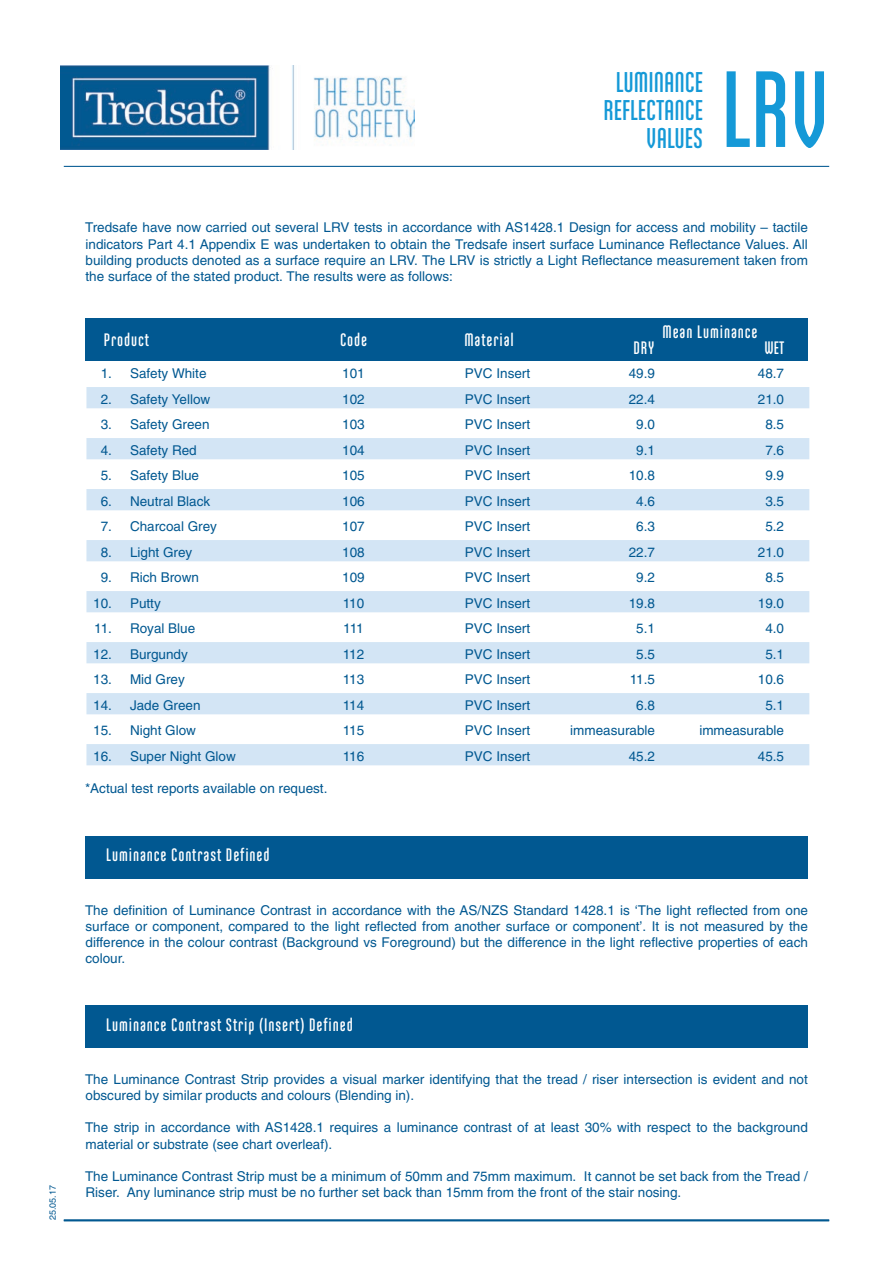
<style>
.page{position:relative;width:893px;height:1263px;background:#fff}
.page>*{position:absolute;margin:0;border:0;box-sizing:border-box;transform-origin:0 0}
.t1{font:700 108px "Ando";color:#1599d7}
.t2{font:700 28.5px/28px "Ando";color:#1599d7;text-align:right}
.t3{font:700 18px "Ando";letter-spacing:.05em;color:#fff}
.t4{font:13.5px/16.2px "Helvetica";color:#015891}
.t5{font:9px "Helvetica";color:#015891}
</style>
<div class="page">
<div style="left:86px;top:387px;width:723px;height:21px;background:#d3e5f5"></div>
<div style="left:86px;top:438px;width:723px;height:21px;background:#d3e5f5"></div>
<div style="left:86px;top:489px;width:723px;height:21px;background:#d3e5f5"></div>
<div style="left:86px;top:540px;width:723px;height:21px;background:#d3e5f5"></div>
<div style="left:86px;top:591px;width:723px;height:21px;background:#d3e5f5"></div>
<div style="left:86px;top:642px;width:723px;height:21px;background:#d3e5f5"></div>
<div style="left:86px;top:693px;width:723px;height:21px;background:#d3e5f5"></div>
<div style="left:86px;top:744px;width:723px;height:21px;background:#d3e5f5"></div>
<img style="left:61px;top:65px;width:354px;height:84px">
<hr style="left:64px;top:1219px;width:765px;height:2px;background:#015891">
<div style="left:85px;top:319px;width:723px;height:42px;background:#015891"></div>
<div style="left:85px;top:836px;width:723px;height:42px;background:#015891"></div>
<div style="left:85px;top:1005px;width:723px;height:42px;background:#015891"></div>
<hr style="left:64px;top:166px;width:765px;height:1px;background:#015891">
<h2 class="t2" style="left:603px;top:69px;width:101px">LUMINANCE<br>REFLECTANCE<br>VALUES</h2>
<h1 class="t1" style="left:721px;top:53px;width:109px">LRV</h1>
<p class="t5" style="left:47px;top:1220px;width:37px;rotate:-90deg">25.05.17</p>
<p class="t4" style="left:85px;top:219px;width:724px;text-align:justify">Tredsafe have now carried out several LRV tests in accordance with AS1428.1 Design for access and mobility – tactile indicators Part 4.1 Appendix E was undertaken to obtain the Tredsafe insert surface Luminance Reflectance Values. All building products denoted as a surface require an LRV. The LRV is strictly a Light Reflectance measurement taken from the surface of the stated product. The results were as follows:</p>
<h3 class="t3" style="left:104px;top:331px;width:47px">Product</h3>
<h3 class="t3" style="left:340px;top:331px;width:29px">Code</h3>
<h3 class="t3" style="left:464px;top:331px;width:51px">Material</h3>
<h3 class="t3" style="left:663px;top:323px;width:96px">Mean Luminance</h3>
<h3 class="t3" style="left:633px;top:339px;width:23px">DRY</h3>
<h3 class="t3" style="left:765px;top:339px;width:21px">WET</h3>
<p class="t4" style="left:101px;top:365px;width:107px">1. Safety White</p>
<p class="t4" style="left:342px;top:365px;width:24px">101</p>
<p class="t4" style="left:465px;top:365px;width:67px">PVC Insert</p>
<p class="t4" style="left:629px;top:365px;width:28px">49.9</p>
<p class="t4" style="left:758px;top:365px;width:28px">48.7</p>
<p class="t4" style="left:101px;top:391px;width:111px">2. Safety Yellow</p>
<p class="t4" style="left:342px;top:391px;width:24px">102</p>
<p class="t4" style="left:465px;top:391px;width:67px">PVC Insert</p>
<p class="t4" style="left:629px;top:391px;width:28px">22.4</p>
<p class="t4" style="left:758px;top:391px;width:28px">21.0</p>
<p class="t4" style="left:101px;top:416px;width:110px">3. Safety Green</p>
<p class="t4" style="left:342px;top:416px;width:24px">103</p>
<p class="t4" style="left:465px;top:416px;width:67px">PVC Insert</p>
<p class="t4" style="left:636px;top:416px;width:20px">9.0</p>
<p class="t4" style="left:765px;top:416px;width:20px">8.5</p>
<p class="t4" style="left:101px;top:442px;width:98px">4. Safety Red</p>
<p class="t4" style="left:342px;top:442px;width:24px">104</p>
<p class="t4" style="left:465px;top:442px;width:67px">PVC Insert</p>
<p class="t4" style="left:636px;top:442px;width:20px">9.1</p>
<p class="t4" style="left:765px;top:442px;width:20px">7.6</p>
<p class="t4" style="left:101px;top:467px;width:100px">5. Safety Blue</p>
<p class="t4" style="left:342px;top:467px;width:24px">105</p>
<p class="t4" style="left:465px;top:467px;width:67px">PVC Insert</p>
<p class="t4" style="left:629px;top:467px;width:28px">10.8</p>
<p class="t4" style="left:765px;top:467px;width:20px">9.9</p>
<p class="t4" style="left:101px;top:493px;width:111px">6. Neutral Black</p>
<p class="t4" style="left:342px;top:493px;width:24px">106</p>
<p class="t4" style="left:465px;top:493px;width:67px">PVC Insert</p>
<p class="t4" style="left:636px;top:493px;width:20px">4.6</p>
<p class="t4" style="left:765px;top:493px;width:20px">3.5</p>
<p class="t4" style="left:101px;top:518px;width:118px">7. Charcoal Grey</p>
<p class="t4" style="left:342px;top:518px;width:24px">107</p>
<p class="t4" style="left:465px;top:518px;width:67px">PVC Insert</p>
<p class="t4" style="left:636px;top:518px;width:20px">6.3</p>
<p class="t4" style="left:765px;top:518px;width:20px">5.2</p>
<p class="t4" style="left:101px;top:544px;width:93px">8. Light Grey</p>
<p class="t4" style="left:342px;top:544px;width:24px">108</p>
<p class="t4" style="left:465px;top:544px;width:67px">PVC Insert</p>
<p class="t4" style="left:629px;top:544px;width:28px">22.7</p>
<p class="t4" style="left:758px;top:544px;width:28px">21.0</p>
<p class="t4" style="left:101px;top:569px;width:100px">9. Rich Brown</p>
<p class="t4" style="left:342px;top:569px;width:24px">109</p>
<p class="t4" style="left:465px;top:569px;width:67px">PVC Insert</p>
<p class="t4" style="left:636px;top:569px;width:20px">9.2</p>
<p class="t4" style="left:765px;top:569px;width:20px">8.5</p>
<p class="t4" style="left:93px;top:595px;width:69px">10. Putty</p>
<p class="t4" style="left:343px;top:595px;width:23px">110</p>
<p class="t4" style="left:465px;top:595px;width:67px">PVC Insert</p>
<p class="t4" style="left:629px;top:595px;width:28px">19.8</p>
<p class="t4" style="left:758px;top:595px;width:28px">19.0</p>
<p class="t4" style="left:94px;top:620px;width:103px">11. Royal Blue</p>
<p class="t4" style="left:343px;top:620px;width:22px">111</p>
<p class="t4" style="left:465px;top:620px;width:67px">PVC Insert</p>
<p class="t4" style="left:636px;top:620px;width:20px">5.1</p>
<p class="t4" style="left:765px;top:620px;width:20px">4.0</p>
<p class="t4" style="left:93px;top:646px;width:96px">12. Burgundy</p>
<p class="t4" style="left:343px;top:646px;width:23px">112</p>
<p class="t4" style="left:465px;top:646px;width:67px">PVC Insert</p>
<p class="t4" style="left:636px;top:646px;width:20px">5.5</p>
<p class="t4" style="left:765px;top:646px;width:20px">5.1</p>
<p class="t4" style="left:93px;top:671px;width:93px">13. Mid Grey</p>
<p class="t4" style="left:343px;top:671px;width:23px">113</p>
<p class="t4" style="left:465px;top:671px;width:67px">PVC Insert</p>
<p class="t4" style="left:630px;top:671px;width:27px">11.5</p>
<p class="t4" style="left:758px;top:671px;width:28px">10.6</p>
<p class="t4" style="left:93px;top:697px;width:109px">14. Jade Green</p>
<p class="t4" style="left:343px;top:697px;width:23px">114</p>
<p class="t4" style="left:465px;top:697px;width:67px">PVC Insert</p>
<p class="t4" style="left:636px;top:697px;width:20px">6.8</p>
<p class="t4" style="left:765px;top:697px;width:20px">5.1</p>
<p class="t4" style="left:93px;top:722px;width:104px">15. Night Glow</p>
<p class="t4" style="left:343px;top:722px;width:23px">115</p>
<p class="t4" style="left:465px;top:722px;width:67px">PVC Insert</p>
<p class="t4" style="left:570px;top:722px;width:86px">immeasurable</p>
<p class="t4" style="left:699px;top:722px;width:86px">immeasurable</p>
<p class="t4" style="left:93px;top:748px;width:144px">16. Super Night Glow</p>
<p class="t4" style="left:343px;top:748px;width:23px">116</p>
<p class="t4" style="left:465px;top:748px;width:67px">PVC Insert</p>
<p class="t4" style="left:629px;top:748px;width:28px">45.2</p>
<p class="t4" style="left:758px;top:748px;width:28px">45.5</p>
<p class="t4" style="left:85px;top:780px;width:244px">*Actual test reports available on request.</p>
<h3 class="t3" style="left:106px;top:846px;width:165px">Luminance Contrast Defined</h3>
<p class="t4" style="left:85px;top:902px;width:724px;text-align:justify">The definition of Luminance Contrast in accordance with the AS/NZS Standard 1428.1 is ‘The light reflected from one surface or component, compared to the light reflected from another surface or component’. It is not measured by the difference in the colour contrast (Background vs Foreground) but the difference in the light reflective properties of each colour.</p>
<h3 class="t3" style="left:106px;top:1015px;width:248px">Luminance Contrast Strip (Insert) Defined</h3>
<p class="t4" style="left:85px;top:1071px;width:724px">The Luminance Contrast Strip provides a visual marker identifying that the tread / riser intersection is evident and not obscured by similar products and colours (Blending in).</p>
<p class="t4" style="left:85px;top:1119px;width:724px">The strip in accordance with AS1428.1 requires a luminance contrast of at least 30% with respect to the background material or substrate (see chart overleaf).</p>
<p class="t4" style="left:85px;top:1168px;width:724px">The Luminance Contrast Strip must be a minimum of 50mm and 75mm maximum. It cannot be set back from the Tread /<br>Riser. Any luminance strip must be no further set back than 15mm from the front of the stair nosing.</p>
</div>
